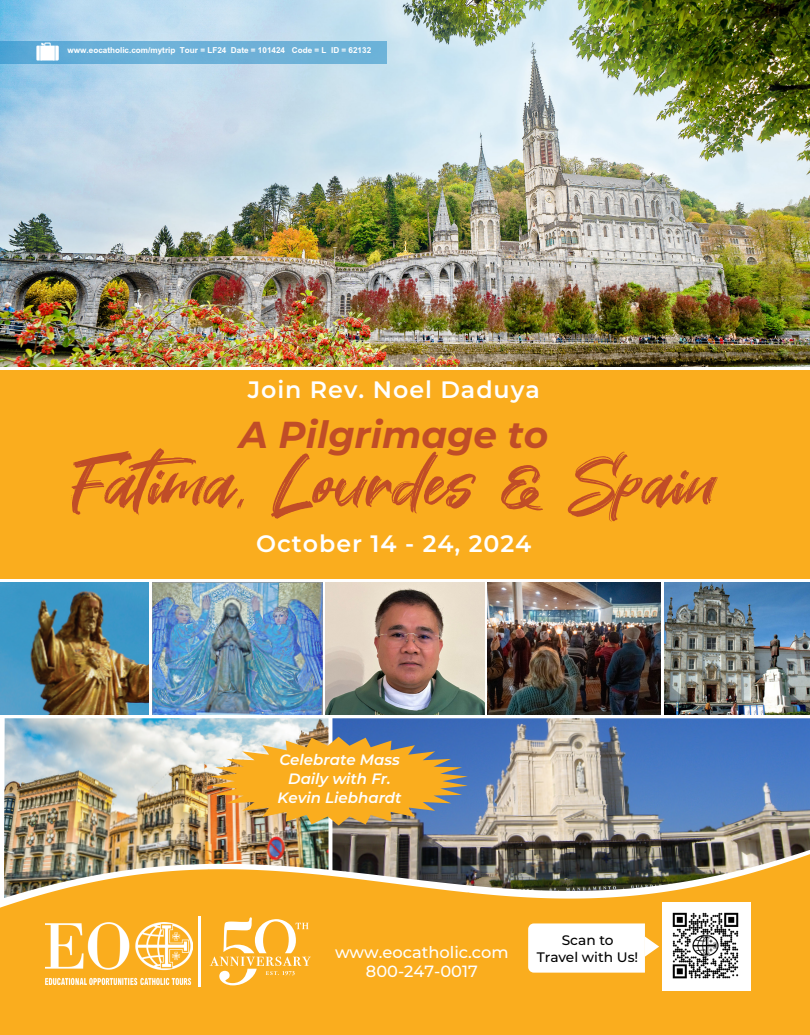
<style>
.page{position:relative;width:810px;height:1035px;background:#fff}
.page>*{position:absolute;margin:0;border:0;box-sizing:border-box;transform-origin:0 0}
.t1{font:78.75px "Great Sejagad";color:#c04d27}
.t2{font:italic 700 37.5px "Montserrat";color:#c04d27}
.t3{font:600 23.75px "Montserrat";letter-spacing:.04em;color:#fff}
.t4{font:500 16.25px/19.5px "Montserrat";color:#fff;text-align:center}
.t5{font:italic 600 15px/18.8px "Montserrat";color:#fff;text-align:center}
.t6{font:500 13.75px/16.5px "Montserrat";color:#000;text-align:center}
.t7{font:700 12.5px "Browallia New";color:#fff}
</style>
<div class="page">
<img style="left:4px;top:718px;width:324px;height:132px">
<img style="left:332px;top:718px;width:478px;height:132px">
<img style="left:665px;top:583px;width:145px;height:132px">
<img style="left:0;top:583px;width:149px;height:131px">
<img style="left:152px;top:583px;width:171px;height:132px">
<img style="left:326px;top:583px;width:158px;height:132px">
<img style="left:487px;top:583px;width:173px;height:132px">
<img style="left:0;top:0;width:810px;height:366px">
<div style="left:0;top:371px;width:810px;height:208px;background:#faad1e"></div>
<img style="left:210px;top:737px;width:258px;height:89px">
<svg style="left:0;top:41px;width:386px;height:23px;fill:#6db1d8"></svg>
<img style="left:36px;top:43px;width:23px;height:18px">
<img style="left:4px;top:850px;width:806px;height:4px">
<svg style="left:0;top:854px;width:810px;height:181px;fill:#faad1e"></svg>
<img style="left:662px;top:902px;width:89px;height:89px">
<svg style="left:528px;top:923px;width:131px;height:50px"></svg>
<img style="left:46px;top:923px;width:146px;height:61px">
<hr style="left:199px;top:916px;width:2px;height:71px;background:#fff">
<svg style="left:210px;top:917px;width:101px;height:68px"></svg>
<p class="t7" style="left:68px;top:42px;width:305px">www.eocatholic.com/mytrip Tour = LF24 Date = 101424 Code = L ID = 62132</p>
<h3 class="t3" style="left:248px;top:373px;width:294px">Join Rev. Noel Daduya</h3>
<h2 class="t2" style="left:239px;top:407px;width:311px">A Pilgrimage to</h2>
<h1 class="t1" style="left:71px;top:439px;width:648px">Fatima, Lourdes &amp; Spain</h1>
<h3 class="t3" style="left:256px;top:527px;width:277px">October 14 - 24, 2024</h3>
<p class="t5" style="left:278px;top:750px;width:126px">Celebrate Mass<br>Daily with Fr.<br>Kevin Liebhardt</p>
<h3 class="t4" style="left:335px;top:942px;width:175px">www.eocatholic.com<br>800-247-0017</h3>
<p class="t6" style="left:537px;top:932px;width:103px">Scan to<br>Travel with Us!</p>
</div>
